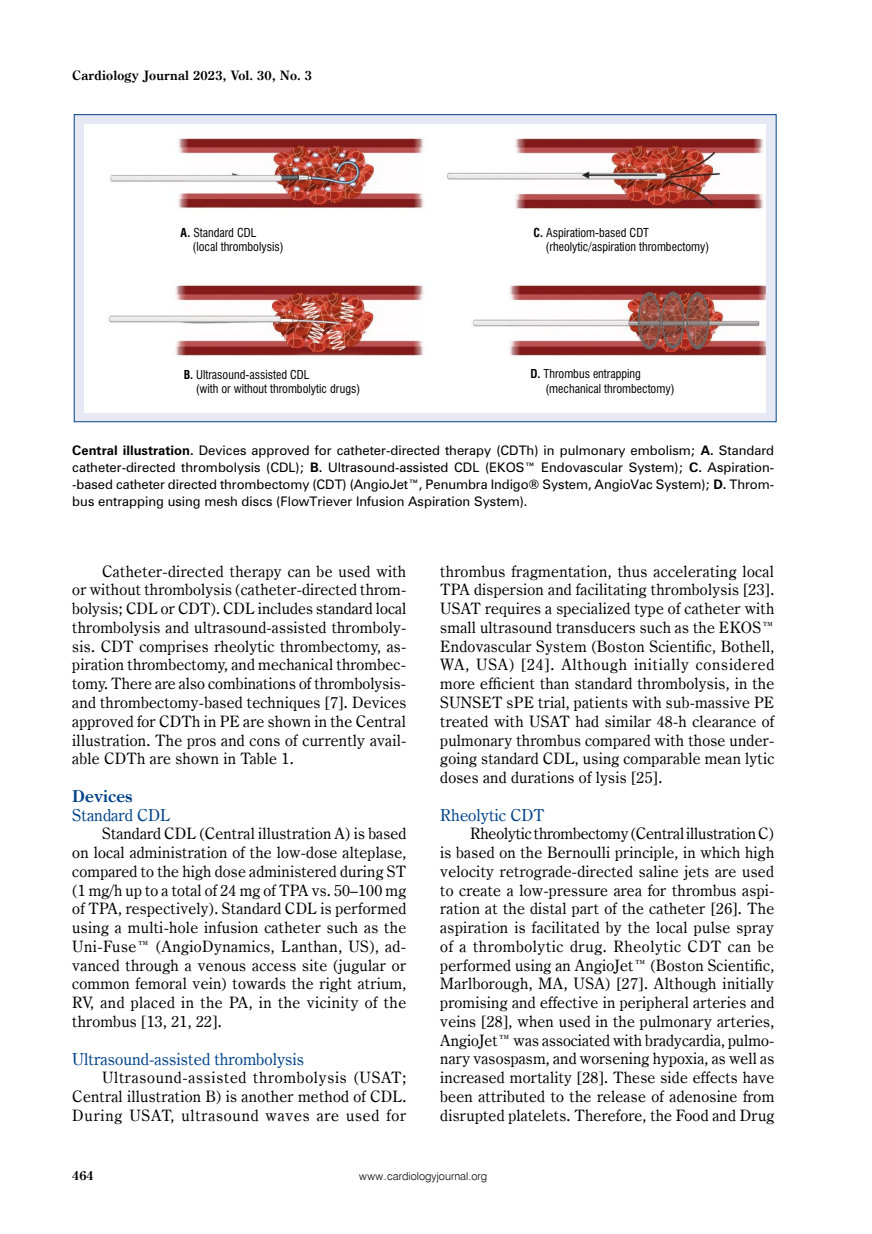
<style>
.page{position:relative;width:872px;height:1234px;background:#fff}
.page>*{position:absolute;margin:0;border:0;box-sizing:border-box;transform-origin:0 0}
.t1{font:16.5px "Century Oldst EU";color:#004289}
.t2{font:700 16.5px "Century Oldst EU";color:#004289}
.t3{font:15.75px/18.8px "Century Oldst EU";letter-spacing:.015em;color:#000;text-align:justify}
.t4{font:700 13.05px "Century Oldst EU";letter-spacing:.015em;color:#000}
.t5{font:700 12.75px "Century Oldst EU";color:#000}
.t6{font:12px/17.2px "Zurich PL";color:#000;text-align:justify}
.t7{font:12px/14.4px "Swis 721 Cn EU";color:#000}
.t8{font:10.95px "Swis 721 Lt EU";color:#000}
.s1{font-weight:700}
</style>
<div class="page">
<div style="left:74px;top:115px;width:702px;height:306px;background:#e6e8f4"></div>
<img style="left:85px;top:124px;width:680px;height:288px">
<p class="t4" style="left:72px;top:67px;width:241px">Cardiology Journal 2023, Vol. 30, No. 3</p>
<p class="t7" style="left:192px;top:225px;width:93px;text-indent:-12px"><span class="s1">A.</span> Standard CDL (local thrombolysis)</p>
<p class="t7" style="left:196px;top:367px;width:166px;text-indent:-12px"><span class="s1">B.</span> Ultrasound-assisted CDL<br>(with or without thrombolytic drugs)</p>
<p class="t7" style="left:545px;top:225px;width:165px;text-indent:-12px"><span class="s1">C.</span> Aspiratiom-based CDT (rheolytic/aspiration thrombectomy)</p>
<p class="t7" style="left:545px;top:367px;width:131px;text-indent:-15px"><span class="s1">D.</span> Thrombus entrapping (mechanical thrombectomy)</p>
<p class="t6" style="left:72px;top:441px;width:703px"><span class="s1">Central illustration.</span> Devices approved for catheter-directed therapy (CDTh) in pulmonary embolism; <span class="s1">A.</span> Standard catheter-directed thrombolysis (CDL); <span class="s1">B.</span> Ultrasound-assisted CDL (EKOS™ Endovascular System); <span class="s1">C.</span> Aspiration--based catheter directed thrombectomy (CDT) (AngioJet™, Penumbra Indigo® System, AngioVac System); <span class="s1">D.</span> Throm&shy;bus entrapping using mesh discs (FlowTriever Infusion Aspiration System).</p>
<p class="t3" style="left:72px;top:562px;width:335px;text-indent:30px">Catheter-directed therapy can be used with or without thrombolysis (catheter-directed throm&shy;bolysis; CDL or CDT). CDL includes standard local thrombolysis and ultrasound-assisted thromboly&shy;sis. CDT comprises rheolytic thrombectomy, as&shy;piration thrombectomy, and mechanical thrombec&shy;tomy. There are also combinations of thrombolysis&shy;and thrombectomy-based techniques [7]. Devices approved for CDTh in PE are shown in the Central illustration. The pros and cons of currently avail&shy;able CDTh are shown in Table 1.</p>
<p class="t2" style="left:72px;top:785px;width:62px">Devices</p>
<p class="t1" style="left:72px;top:804px;width:99px">Standard CDL</p>
<p class="t3" style="left:72px;top:824px;width:336px;text-indent:30px">Standard CDL (Central illustration A) is based on local administration of the low-dose alteplase, compared to the high dose administered during ST (1 mg/h up to a total of 24 mg of TPA vs. 50–100 mg of TPA, respectively). Standard CDL is performed using a multi-hole infusion catheter such as the Uni-Fuse™ (AngioDynamics, Lanthan, US), ad&shy;vanced through a venous access site (jugular or common femoral vein) towards the right atrium, RV, and placed in the PA, in the vicinity of the thrombus [13, 21, 22].</p>
<p class="t1" style="left:72px;top:1048px;width:233px">Ultrasound-assisted thrombolysis</p>
<p class="t3" style="left:72px;top:1068px;width:335px;text-indent:30px">Ultrasound-assisted thrombolysis (USAT; Central illustration B) is another method of CDL.<br>During USAT, ultrasound waves are used for</p>
<p class="t3" style="left:440px;top:562px;width:336px">thrombus fragmentation, thus accelerating local TPA dispersion and facilitating thrombolysis [23].<br>USAT requires a specialized type of catheter with small ultrasound transducers such as the EKOS™ Endovascular System (Boston Scientific, Bothell, WA, USA) [24]. Although initially considered more efficient than standard thrombolysis, in the SUNSET sPE trial, patients with sub-massive PE treated with USAT had similar 48-h clearance of pulmonary thrombus compared with those under&shy;going standard CDL, using comparable mean lytic doses and durations of lysis [25].</p>
<p class="t1" style="left:440px;top:804px;width:106px">Rheolytic CDT</p>
<p class="t3" style="left:440px;top:824px;width:336px;text-indent:30px">Rheolytic thrombectomy (Central illustration C) is based on the Bernoulli principle, in which high velocity retrograde-directed saline jets are used to create a low-pressure area for thrombus aspi&shy;ration at the distal part of the catheter [26]. The aspiration is facilitated by the local pulse spray of a thrombolytic drug. Rheolytic CDT can be performed using an AngioJet™ (Boston Scientific, Marlborough, MA, USA) [27]. Although initially promising and effective in peripheral arteries and veins [28], when used in the pulmonary arteries, AngioJet™ was associated with bradycardia, pulmo&shy;nary vasospasm, and worsening hypoxia, as well as increased mortality [28]. These side effects have been attributed to the release of adenosine from disrupted platelets. Therefore, the Food and Drug</p>
<p class="t5" style="left:72px;top:1167px;width:23px">464</p>
<p class="t8" style="left:359px;top:1169px;width:129px">www.cardiologyjournal.org</p>
</div>
